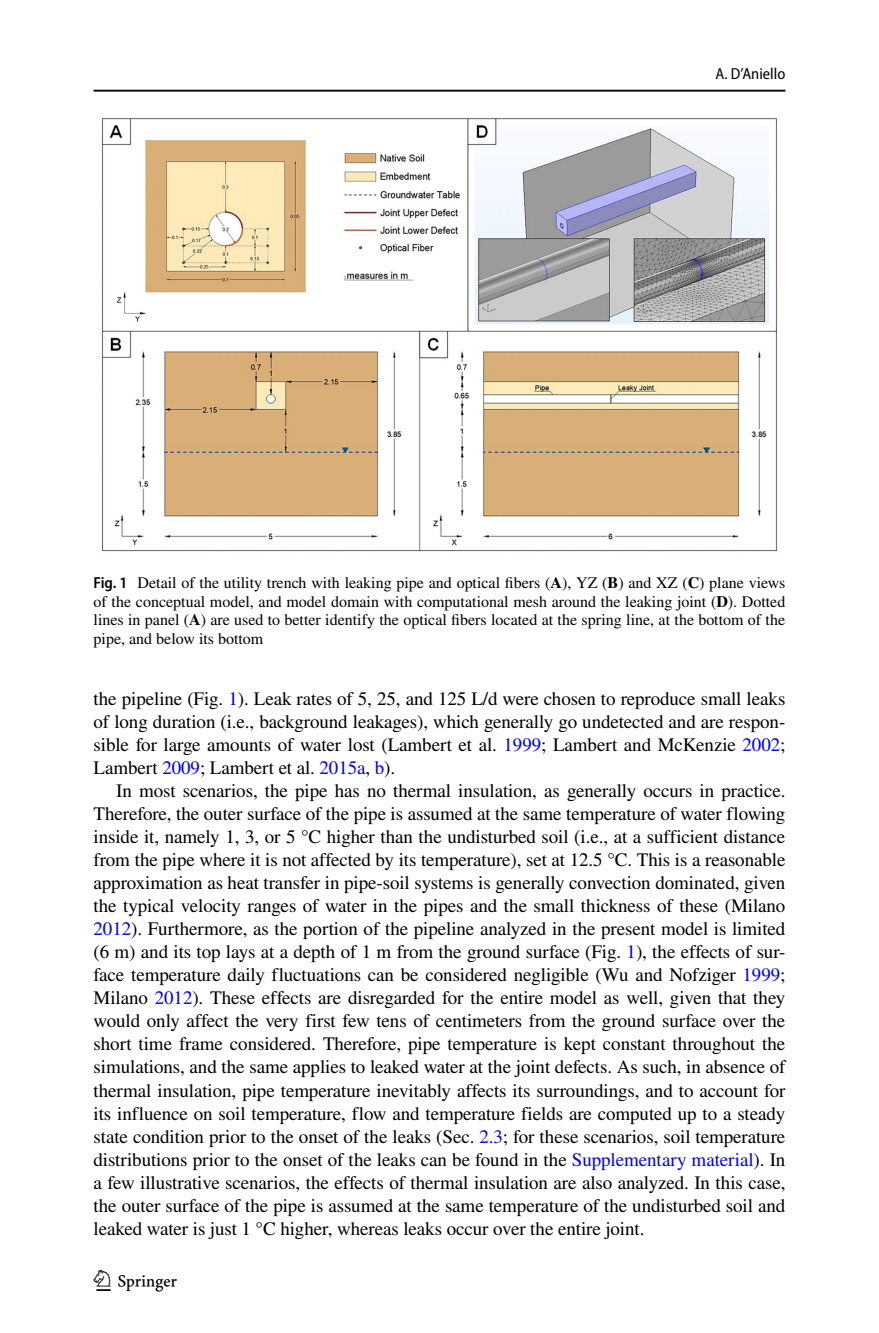
<style>
.page{position:relative;width:879px;height:1333px;background:#fff}
.page>*{position:absolute;margin:0;border:0;box-sizing:border-box;transform-origin:0 0}
.t1{font:30px "Springnew Regular 4";color:#000}
.t2{font:19px/23px "STIX";letter-spacing:-.005em;color:#000;text-align:justify}
.t3{font:16px/18.4px "STIX";color:#000;text-align:justify}
.t4{font:semi-condensed 16px "Myriad Pro";color:#000}
.s1{font-family:"Myriad Pro";font-weight:600;font-stretch:semi-condensed}
.s2{font-weight:700}
.s3{color:#00f}
</style>
<div class="page">
<hr style="left:94px;top:90px;width:691px;height:2px;background:#000">
<img style="left:101px;top:118px;width:677px;height:434px">
<p class="t4" style="left:715px;top:65px;width:71px">A. D’Aniello</p>
<p class="t3" style="left:94px;top:574px;width:693px"><span class="s1">Fig. 1</span> Detail of the utility trench with leaking pipe and optical fibers (<span class="s2">A</span>), YZ (<span class="s2">B</span>) and XZ (<span class="s2">C</span>) plane views of the conceptual model, and model domain with computational mesh around the leaking joint (<span class="s2">D</span>). Dotted lines in panel (<span class="s2">A</span>) are used to better identify the optical fibers located at the spring line, at the bottom of the pipe, and below its bottom</p>
<p class="t2" style="left:94px;top:688px;width:693px">the pipeline (Fig. <span class="s3">1</span>). Leak rates of 5, 25, and 125 L/d were chosen to reproduce small leaks of long duration (i.e., background leakages), which generally go undetected and are respon&shy;sible for large amounts of water lost (Lambert et al. <span class="s3">1999</span>; Lambert and McKenzie <span class="s3">2002</span>; Lambert <span class="s3">2009</span>; Lambert et al. <span class="s3">2015a</span>, <span class="s3">b</span>).</p>
<p class="t2" style="left:94px;top:780px;width:693px;text-indent:23px">In most scenarios, the pipe has no thermal insulation, as generally occurs in practice.<br>Therefore, the outer surface of the pipe is assumed at the same temperature of water flowing inside it, namely 1, 3, or 5 °C higher than the undisturbed soil (i.e., at a sufficient distance from the pipe where it is not affected by its temperature), set at 12.5 °C. This is a reasonable approximation as heat transfer in pipe-soil systems is generally convection dominated, given the typical velocity ranges of water in the pipes and the small thickness of these (Milano <span class="s3">2012</span>). Furthermore, as the portion of the pipeline analyzed in the present model is limited (6 m) and its top lays at a depth of 1 m from the ground surface (Fig. <span class="s3">1</span>), the effects of sur&shy;face temperature daily fluctuations can be considered negligible (Wu and Nofziger <span class="s3">1999</span>; Milano <span class="s3">2012</span>). These effects are disregarded for the entire model as well, given that they would only affect the very first few tens of centimeters from the ground surface over the short time frame considered. Therefore, pipe temperature is kept constant throughout the simulations, and the same applies to leaked water at the joint defects. As such, in absence of thermal insulation, pipe temperature inevitably affects its surroundings, and to account for its influence on soil temperature, flow and temperature fields are computed up to a steady state condition prior to the onset of the leaks (Sec. <span class="s3">2.3</span>; for these scenarios, soil temperature distributions prior to the onset of the leaks can be found in the <span class="s3">Supplementary material</span>). In a few illustrative scenarios, the effects of thermal insulation are also analyzed. In this case, the outer surface of the pipe is assumed at the same temperature of the undisturbed soil and leaked water is just 1 °C higher, whereas leaks occur over the entire joint.</p>
<h1 class="t1" style="left:96px;top:1269px;width:83px">1 3</h1>
</div>
